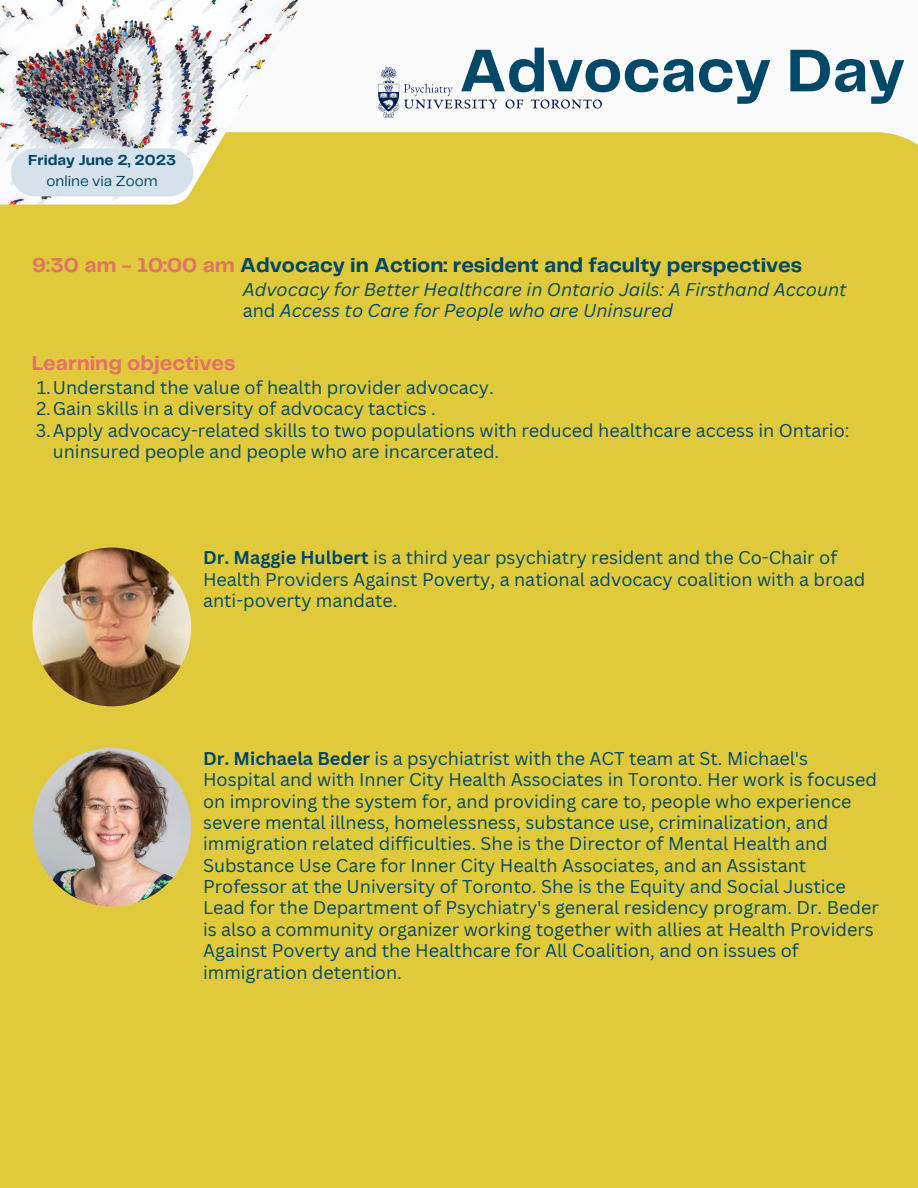
<style>
.page{position:relative;width:918px;height:1188px;background:#fafafa}
.page>*{position:absolute;margin:0;border:0;box-sizing:border-box;transform-origin:0 0}
.t1{font:700 62.4px "Telegraf";color:#004868}
.t2{font:700 21px "Telegraf";color:#004868}
.t3{font:700 21px "Telegraf";color:#e27365}
.t4{font:18px/21.3px "Canva Sans";color:#004868}
.t5{font:italic 18px/21.3px "Canva Sans";color:#004868}
.t6{font:700 15.15px "Telegraf";color:#004868}
.t7{font:15.15px "Telegraf";color:#004868}
.s1{color:#e27365}
.s2{font-style:normal}
.s3{font-weight:700}
</style>
<div class="page">
<div style="left:0;top:132px;width:918px;height:1056px;background:#e0ca3c"></div>
<img style="left:0;top:0;width:305px;height:204px">
<div style="left:11px;top:148px;width:182px;height:48px;background:#d6e2eb;border-radius:24px"></div>
<img style="left:378px;top:66px;width:224px;height:52px">
<img style="left:32px;top:548px;width:159px;height:158px;border-radius:50%">
<img style="left:32px;top:748px;width:159px;height:159px;border-radius:50%">
<p class="t6" style="left:28px;top:154px;width:149px">Friday June 2, 2023</p>
<p class="t7" style="left:47px;top:174px;width:113px">online via Zoom</p>
<p class="t1" style="left:459px;top:44px;width:447px">Advocacy Day</p>
<p class="t2" style="left:32px;top:256px;width:771px"><span class="s1">9:30 am - 10:00 am</span> Advocacy in Action: resident and faculty perspectives</p>
<p class="t5" style="left:243px;top:278px;width:605px">Advocacy for Better Healthcare in Ontario Jails: A Firsthand Account <span class="s2">and</span> Access to Care for People who are Uninsured</p>
<p class="t3" style="left:32px;top:354px;width:205px">Learning objectives</p>
<p class="t4" style="left:37px;top:376px;width:459px">1.Understand the value of health provider advocacy.</p>
<p class="t4" style="left:36px;top:398px;width:401px">2.Gain skills in a diversity of advocacy tactics .</p>
<p class="t4" style="left:53px;top:419px;width:798px;text-indent:-17px">3.Apply advocacy-related skills to two populations with reduced healthcare access in Ontario: uninsured people and people who are incarcerated.</p>
<p class="t4" style="left:203px;top:547px;width:664px"><span class="s3">Dr. Maggie Hulbert</span> is a third year psychiatry resident and the Co-Chair of<br>Health Providers Against Poverty, a national advocacy coalition with a broad anti-poverty mandate.</p>
<p class="t4" style="left:203px;top:747px;width:677px"><span class="s3">Dr. Michaela Beder</span> is a psychiatrist with the ACT team at St. Michael's Hospital and with Inner City Health Associates in Toronto. Her work is focused on improving the system for, and providing care to, people who experience severe mental illness, homelessness, substance use, criminalization, and immigration related difficulties. She is the Director of Mental Health and Substance Use Care for Inner City Health Associates, and an Assistant Professor at the University of Toronto. She is the Equity and Social Justice Lead for the Department of Psychiatry's general residency program. Dr. Beder is also a community organizer working together with allies at Health Providers Against Poverty and the Healthcare for All Coalition, and on issues of immigration detention.</p>
</div>
